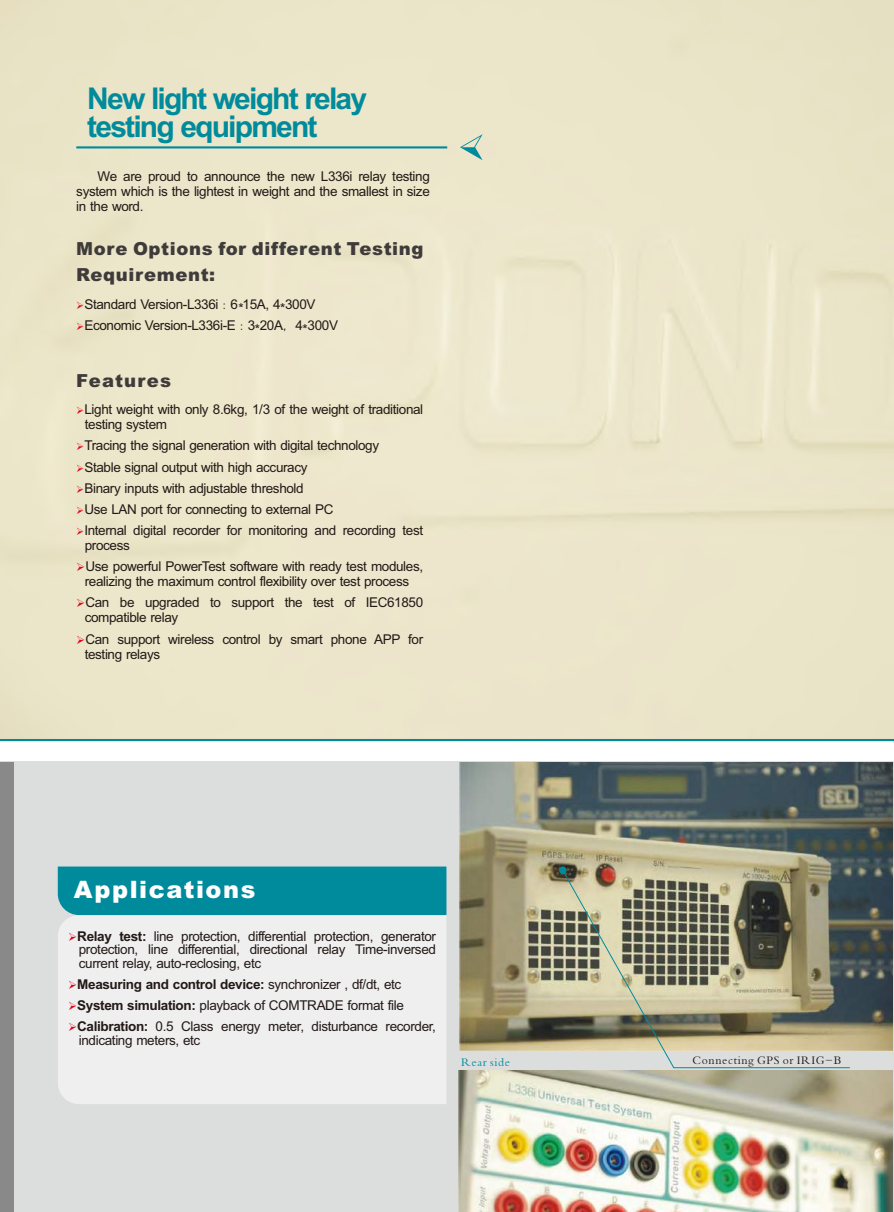
<style>
.page{position:relative;width:894px;height:1212px;background:#fff}
.page>*{position:absolute;margin:0;border:0;box-sizing:border-box;transform-origin:0 0}
.t1{font:700 30px/28.7px "Arial";letter-spacing:-.06em;color:#008b9c}
.t2{font:900 24px "Arial";letter-spacing:.065em;color:#fff}
.t3{font:900 18px/25.3px "Arial";letter-spacing:.035em;color:#3f3b3a}
.t4{font:900 18px "Arial";letter-spacing:.065em;color:#3f3b3a}
.t5{font:13.5px/15.1px "Arial";letter-spacing:-.03em;color:#231916}
.t6{font:700 13.5px "Arial";letter-spacing:-.025em;color:#231916}
.t7{font:12px "FZKTJW GB1 0";letter-spacing:.055em;color:#231916}
.t8{font:12px "FZKTJW GB1 0";letter-spacing:.055em;color:#008b9c}
.s1{color:#e60013}
.s2{font-family:"MS Gothic";font-size:12px}
.s3{font-family:"MS Gothic"}
.s4{font-weight:700}
.s5{font-weight:400}
</style>
<div class="page">
<img style="left:893px;top:0;width:1px;height:743px">
<div style="left:0;top:762px;width:893px;height:450px;background:#dcdddd"></div>
<img style="left:459px;top:762px;width:433px;height:288px">
<hr style="left:76px;top:146px;width:371px;height:2px;background:#008b9c">
<hr style="left:0;top:739px;width:893px;height:2px;background:#008b9c">
<div style="left:0;top:762px;width:14px;height:450px;background:#898989"></div>
<svg style="left:460px;top:134px;width:22px;height:26px"></svg>
<svg style="left:561px;top:869px;width:288px;height:199px;background:#9a977f"></svg>
<div style="left:559px;top:866px;width:7px;height:8px;background:#008b9c;border-radius:50%"></div>
<div style="left:58px;top:915px;width:388px;height:189px;background:#efeff0"></div>
<div style="left:58px;top:866px;width:388px;height:49px;background:#008b9c"></div>
<img style="left:458px;top:1071px;width:434px;height:141px">
<h1 class="t1" style="left:87px;top:87px;width:281px">New light weight relay testing equipment</h1>
<p class="t5" style="left:76px;top:170px;width:355px;text-align:justify;text-indent:21px">We are proud to announce the new L336i relay testing system which is the lightest in weight and the smallest in size in the word.</p>
<h3 class="t3" style="left:76px;top:238px;width:348px">More Options for different Testing<br>Requirement:</h3>
<p class="t5" style="left:76px;top:298px;width:240px"><span class="s1">➢</span>Standard Version-L336i<span class="s2">：</span>6 15A, 4 300V</p>
<p class="t5" style="left:238px;top:302px;width:7px">*</p>
<p class="t5" style="left:280px;top:302px;width:7px">*</p>
<p class="t5" style="left:76px;top:319px;width:208px"><span class="s1">➢</span>Economic Version-L336i-E<span class="s2">：</span>3 20A</p>
<p class="t5" style="left:255px;top:319px;width:85px">* <span class="s3">，</span>4 300V</p>
<p class="t5" style="left:302px;top:323px;width:7px">*</p>
<h3 class="t4" style="left:76px;top:374px;width:96px">Features</h3>
<p class="t5" style="left:85px;top:403px;width:340px;text-indent:-8px"><span class="s1">➢</span>Light weight with only 8.6kg, 1/3 of the weight of traditional testing system</p>
<p class="t5" style="left:76px;top:439px;width:304px"><span class="s1">➢</span>Tracing the signal generation with digital technology</p>
<p class="t5" style="left:76px;top:460px;width:232px"><span class="s1">➢</span>Stable signal output with high accuracy</p>
<p class="t5" style="left:76px;top:482px;width:229px"><span class="s1">➢</span>Binary inputs with adjustable threshold</p>
<p class="t5" style="left:76px;top:503px;width:258px"><span class="s1">➢</span>Use LAN port for connecting to external PC</p>
<p class="t5" style="left:85px;top:524px;width:340px;text-indent:-8px"><span class="s1">➢</span>Internal digital recorder for monitoring and recording test process</p>
<p class="t5" style="left:76px;top:560px;width:348px;text-align:center"><span class="s1">➢</span>Use powerful PowerTest software with ready test modules, realizing the maximum control flexibility over test process</p>
<p class="t5" style="left:85px;top:596px;width:340px;text-indent:-8px"><span class="s1">➢</span>Can be upgraded to support the test of IEC61850 compatible relay</p>
<p class="t5" style="left:85px;top:632px;width:340px;text-indent:-8px"><span class="s1">➢</span>Can support wireless control by smart phone APP for testing relays</p>
<h2 class="t2" style="left:74px;top:881px;width:183px">Applications</h2>
<p class="t5" style="left:79px;top:930px;width:358px;line-height:13.5px;text-align:justify;text-indent:-11px"><span class="s1">➢</span><span class="s4">Relay test:</span> line protection, differential protection, generator protection, line differential, directional relay Time-inversed current relay, auto-reclosing, etc</p>
<p class="t6" style="left:68px;top:979px;width:334px"><span class="s1">➢</span>Measuring and control device: <span class="s5">synchronizer , df/dt, etc</span></p>
<p class="t5" style="left:68px;top:999px;width:337px"><span class="s1">➢</span><span class="s4">System simulation:</span> playback of COMTRADE format file</p>
<p class="t5" style="left:79px;top:1021px;width:358px;line-height:13.5px;text-indent:-11px"><span class="s1">➢</span><span class="s4">Calibration:</span> 0.5 Class energy meter, disturbance recorder, indicating meters, etc</p>
<p class="t8" style="left:461px;top:1055px;width:50px">Rear side</p>
<p class="t7" style="left:692px;top:1053px;width:150px">Connecting GPS or IRIG-B</p>
</div>
